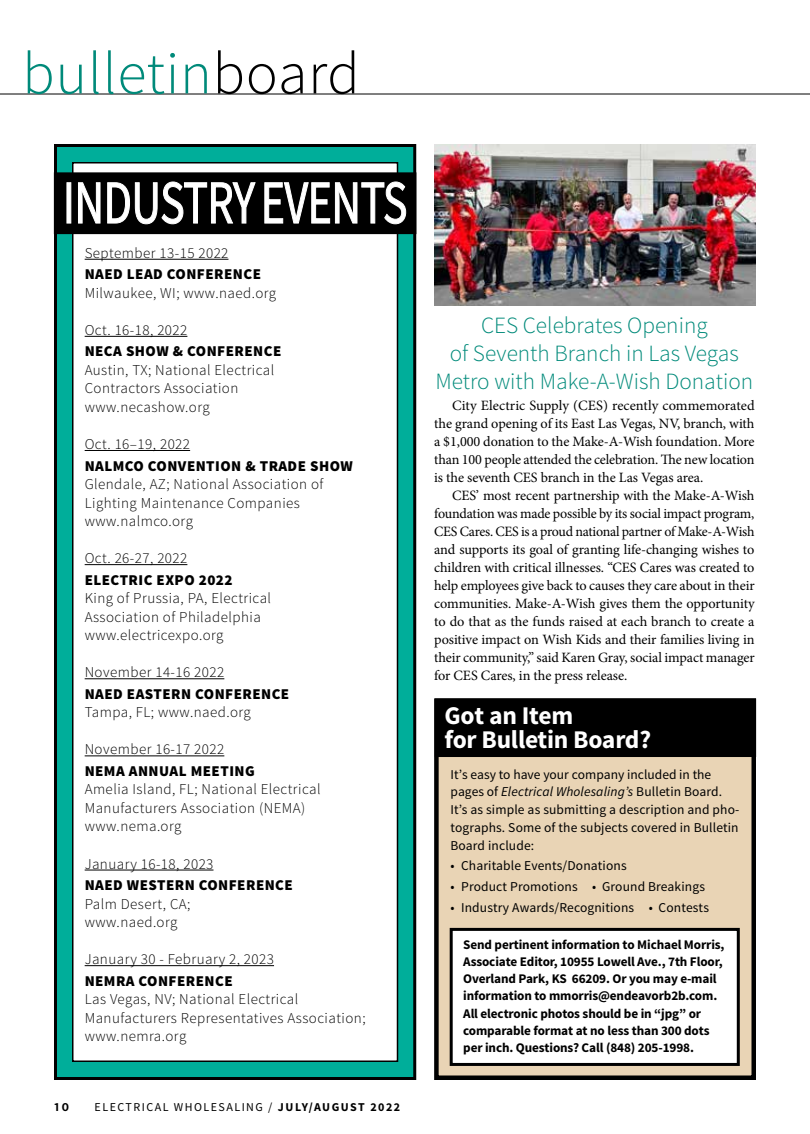
<style>
.page{position:relative;width:810px;height:1134px;background:#fff}
.page>*{position:absolute;margin:0;border:0;box-sizing:border-box;transform-origin:0 0}
.t1{font:300 60px "Source Sans Pro";letter-spacing:.01em;color:#008a7a}
.t2{font:700 25.5px/24px "Source Sans Pro";letter-spacing:-.01em;color:#fff}
.t3{font:300 23.25px/27.8px "Source Sans Pro";color:#008a7a;text-align:center}
.t4{font:300 15px/18.5px "Source Sans Pro";letter-spacing:.03em;color:#000}
.t5{font:900 15px "Source Sans Pro";letter-spacing:.03em;color:#000}
.t6{font:600 15px "Source Sans Pro";color:#000}
.t7{font:14.25px/18px "Minion Pro";letter-spacing:-.01em;color:#000;text-align:justify}
.t8{font:13.5px/17.7px "Source Sans Pro";letter-spacing:.01em;color:#000}
.t9{font:700 13.2px/17.2px "Source Sans Pro";letter-spacing:-.01em;color:#000}
.t10{font:12px "Source Sans Pro";letter-spacing:.12em;color:#000}
.s1{color:#000}
.s2{font-weight:700}
.s3{font-style:italic}
</style>
<div class="page">
<hr style="left:0;top:94px;width:810px;height:1px;background:#000">
<div style="left:56px;top:146px;width:359px;height:932px;background:#00ae9a"></div>
<div style="left:54px;top:144px;width:362px;height:936px;border:3px solid #000"></div>
<div style="left:73px;top:163px;width:325px;height:898px;background:#fff"></div>
<div style="left:72px;top:162px;width:326px;height:900px;border:2px solid #000"></div>
<div style="left:54px;top:173px;width:362px;height:61px;background:#000"></div>
<div style="left:54px;top:172px;width:362px;height:62px;border:1px solid #000"></div>
<svg style="left:67px;top:182px;width:339px;height:42px"></svg>
<hr style="left:85px;top:259px;width:143px;height:1px;background:#000">
<hr style="left:85px;top:336px;width:102px;height:1px;background:#000">
<hr style="left:85px;top:450px;width:105px;height:1px;background:#000">
<hr style="left:85px;top:564px;width:102px;height:1px;background:#000">
<hr style="left:85px;top:678px;width:139px;height:1px;background:#000">
<hr style="left:85px;top:756px;width:139px;height:1px;background:#000">
<hr style="left:85px;top:870px;width:129px;height:1px;background:#000">
<hr style="left:85px;top:965px;width:189px;height:1px;background:#000">
<img style="left:434px;top:144px;width:322px;height:162px">
<div style="left:436px;top:701px;width:318px;height:377px;background:#e9d4b5"></div>
<div style="left:434px;top:698px;width:322px;height:382px;border:4px solid #000"></div>
<div style="left:435px;top:699px;width:321px;height:58px;background:#000"></div>
<div style="left:451px;top:929px;width:287px;height:135px;background:#fff"></div>
<div style="left:450px;top:928px;width:290px;height:138px;border:3px solid #000"></div>
<h1 class="t1" style="left:22px;top:37px;width:339px">bulletin<span class="s1">board</span></h1>
<p class="t4" style="left:85px;top:244px;width:145px">September 13-15 2022</p>
<p class="t5" style="left:85px;top:265px;width:178px">NAED LEAD CONFERENCE</p>
<p class="t4" style="left:85px;top:284px;width:193px">Milwaukee, WI; www.naed.org</p>
<p class="t4" style="left:85px;top:321px;width:104px">Oct. 16-18, 2022</p>
<p class="t5" style="left:85px;top:342px;width:198px">NECA SHOW &amp; CONFERENCE</p>
<p class="t4" style="left:85px;top:361px;width:191px">Austin, TX; National Electrical<br>Contractors Association www.necashow.org</p>
<p class="t4" style="left:85px;top:435px;width:107px">Oct. 16–19, 2022</p>
<p class="t5" style="left:85px;top:456px;width:270px">NALMCO CONVENTION &amp; TRADE SHOW</p>
<p class="t4" style="left:85px;top:475px;width:240px">Glendale, AZ; National Association of<br>Lighting Maintenance Companies www.nalmco.org</p>
<p class="t4" style="left:85px;top:549px;width:104px">Oct. 26-27, 2022</p>
<p class="t5" style="left:85px;top:570px;width:149px">ELECTRIC EXPO 2022</p>
<p class="t4" style="left:85px;top:589px;width:188px">King of Prussia, PA, Electrical<br>Association of Philadelphia www.electricexpo.org</p>
<p class="t4" style="left:85px;top:663px;width:141px">November 14-16 2022</p>
<p class="t5" style="left:85px;top:684px;width:206px">NAED EASTERN CONFERENCE</p>
<p class="t4" style="left:85px;top:703px;width:168px">Tampa, FL; www.naed.org</p>
<p class="t4" style="left:85px;top:740px;width:141px">November 16-17 2022</p>
<p class="t5" style="left:85px;top:761px;width:172px">NEMA ANNUAL MEETING</p>
<p class="t4" style="left:85px;top:780px;width:237px">Amelia Island, FL; National Electrical<br>Manufacturers Association (NEMA) www.nema.org</p>
<p class="t4" style="left:85px;top:854px;width:130px">January 16-18, 2023</p>
<p class="t5" style="left:85px;top:875px;width:210px">NAED WESTERN CONFERENCE</p>
<p class="t4" style="left:85px;top:894px;width:107px">Palm Desert, CA; www.naed.org</p>
<p class="t4" style="left:85px;top:950px;width:191px">January 30 - February 2, 2023</p>
<p class="t5" style="left:85px;top:971px;width:150px">NEMRA CONFERENCE</p>
<p class="t4" style="left:85px;top:990px;width:283px">Las Vegas, NV; National Electrical<br>Manufacturers Representatives Association; www.nemra.org</p>
<p class="t6" style="left:54px;top:1097px;width:17px">10</p>
<p class="t10" style="left:95px;top:1100px;width:307px">ELECTRICAL WHOLESALING / <span class="s2">JULY/AUGUST 2022</span></p>
<h3 class="t3" style="left:436px;top:312px;width:319px">CES Celebrates Opening<br>of Seventh Branch in Las Vegas<br>Metro with Make-A-Wish Donation</h3>
<p class="t7" style="left:434px;top:396px;width:322px;text-indent:18px">City Electric Supply (CES) recently commemorated the grand opening of its East Las Vegas, NV, branch, with a $1,000 donation to the Make-A-Wish foundation. More than 100 people attended the celebration. The new location is the seventh CES branch in the Las Vegas area.</p>
<p class="t7" style="left:434px;top:486px;width:322px;text-indent:18px">CES’ most recent partnership with the Make-A-Wish foundation was made possible by its social impact program, CES Cares. CES is a proud national partner of Make-A-Wish and supports its goal of granting life-changing wishes to children with critical illnesses. “CES Cares was created to help employees give back to causes they care about in their communities. Make-A-Wish gives them the opportunity to do that as the funds raised at each branch to create a positive impact on Wish Kids and their families living in their community,” said Karen Gray, social impact manager for CES Cares, in the press release.</p>
<h2 class="t2" style="left:445px;top:705px;width:208px">Got an Item<br>for Bulletin Board?</h2>
<p class="t8" style="left:451px;top:766px;width:290px">It’s easy to have your company included in the pages of <span class="s3">Electrical Wholesaling’s</span> Bulletin Board.<br>It’s as simple as submitting a description and pho&shy;tographs. Some of the subjects covered in Bulletin Board include:</p>
<p class="t8" style="left:451px;top:857px;width:178px">• Charitable Events/Donations</p>
<p class="t8" style="left:451px;top:878px;width:256px">• Product Promotions • Ground Breakings</p>
<p class="t8" style="left:451px;top:899px;width:260px">• Industry Awards/Recognitions • Contests</p>
<p class="t9" style="left:463px;top:936px;width:263px">Send pertinent information to Michael Morris, Associate Editor, 10955 Lowell Ave., 7th Floor, Overland Park, KS 66209. Or you may e-mail information to mmorris@endeavorb2b.com.<br>All electronic photos should be in “jpg” or comparable format at no less than 300 dots per inch. Questions? Call (848) 205-1998.</p>
</div>
